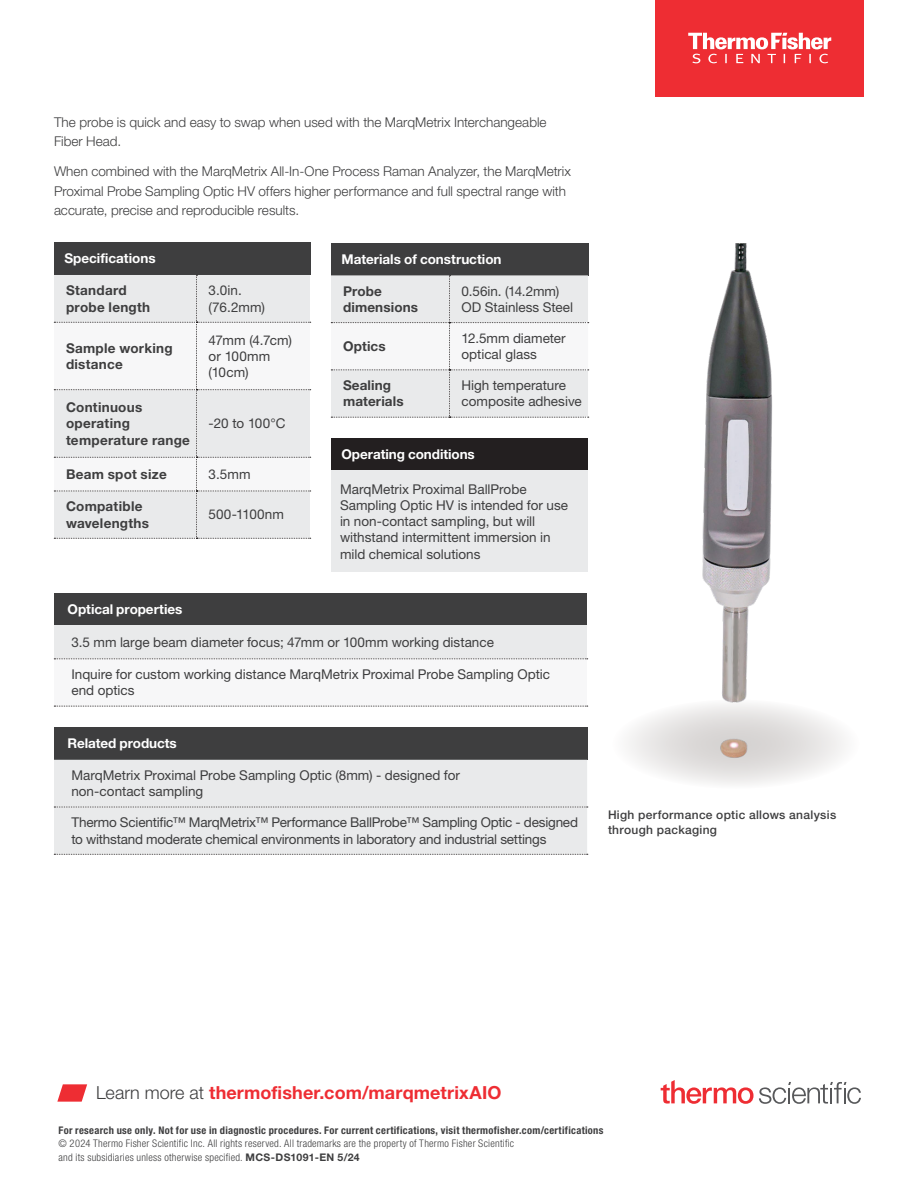
<style>
.page{position:relative;width:918px;height:1188px;background:#fff}
.page>*{position:absolute;margin:0;border:0;box-sizing:border-box;transform-origin:0 0}
.t1{font:700 18px "Helvetica Neue LTW1 G";letter-spacing:.01em;color:#ee2d33}
.t2{font:13.5px/16.2px "Helvetica Neue LTW1 G";color:#3e3e3f}
.t3{font:300 13.5px/19.5px "Helvetica Neue LTW1 G";color:#3e3e3f}
.t4{font:700 13.5px/16.2px "Helvetica Neue LTW1 G";letter-spacing:.02em;color:#3e3e3f}
.t5{font:700 13.5px "Helvetica Neue LTW1 G";letter-spacing:-.005em;color:#fff}
.t6{font:500 12px/15.8px "Helvetica Neue LTW1 G";letter-spacing:.025em;color:#3e3e3f}
.t7{font:300 condensed 10.5px/13.5px "Helvetica Neue LTW1 G";letter-spacing:.025em;color:#3e3e3f}
.t8{font:700 condensed 10.5px "Helvetica Neue LTW1 G";letter-spacing:.03em;color:#3e3e3f}
.s1{font-weight:300;color:#3e3e3f}
.s2{font-weight:700;font-stretch:normal}
</style>
<div class="page">
<svg style="left:612px;top:699px;width:248px;height:90px;fill:#f1efef"></svg>
<svg style="left:57px;top:1084px;width:30px;height:18px"></svg>
<svg style="left:661px;top:1080px;width:200px;height:24px"></svg>
<div style="left:331px;top:438px;width:256px;height:33px;background:#231f20"></div>
<div style="left:331px;top:471px;width:256px;height:101px;background:#e9eaeb"></div>
<div style="left:331px;top:243px;width:257px;height:32px;background:#3e3e3f"></div>
<svg style="left:331px;top:275px;width:258px;height:143px"></svg>
<div style="left:54px;top:243px;width:256px;height:32px;background:#3e3e3f"></div>
<svg style="left:54px;top:275px;width:257px;height:264px"></svg>
<div style="left:54px;top:593px;width:533px;height:32px;background:#3e3e3f"></div>
<div style="left:54px;top:625px;width:533px;height:34px;background:#e9eaeb"></div>
<div style="left:54px;top:659px;width:533px;height:47px;background:#f7f7f8"></div>
<svg style="left:54px;top:659px;width:534px;height:1px"></svg>
<svg style="left:54px;top:706px;width:534px;height:1px"></svg>
<div style="left:54px;top:727px;width:533px;height:33px;background:#3e3e3f"></div>
<div style="left:54px;top:760px;width:533px;height:94px;background:#e9eaeb"></div>
<svg style="left:54px;top:807px;width:534px;height:1px"></svg>
<svg style="left:54px;top:854px;width:534px;height:1px"></svg>
<img style="left:683px;top:243px;width:106px;height:525px">
<div style="left:656px;top:0;width:208px;height:96px;background:#ee2d33"></div>
<svg style="left:688px;top:33px;width:143px;height:30px"></svg>
<p class="t3" style="left:54px;top:112px;width:494px">The probe is quick and easy to swap when used with the MarqMetrix Interchangeable<br>Fiber Head.</p>
<p class="t3" style="left:54px;top:162px;width:518px">When combined with the MarqMetrix All-In-One Process Raman Analyzer, the MarqMetrix<br>Proximal Probe Sampling Optic HV offers higher performance and full spectral range with accurate, precise and reproducible results.</p>
<p class="t5" style="left:64px;top:250px;width:93px">Specifications</p>
<p class="t4" style="left:66px;top:282px;width:86px">Standard probe length</p>
<p class="t2" style="left:209px;top:282px;width:58px">3.0in. (76.2mm)</p>
<p class="t4" style="left:66px;top:340px;width:108px">Sample working distance</p>
<p class="t2" style="left:209px;top:332px;width:85px">47mm (4.7cm) or 100mm (10cm)</p>
<p class="t4" style="left:66px;top:399px;width:126px">Continuous operating temperature range</p>
<p class="t2" style="left:209px;top:415px;width:78px">-20 to 100°C</p>
<p class="t4" style="left:66px;top:466px;width:102px">Beam spot size</p>
<p class="t2" style="left:209px;top:466px;width:44px">3.5mm</p>
<p class="t4" style="left:66px;top:498px;width:85px">Compatible wavelengths</p>
<p class="t2" style="left:209px;top:506px;width:77px">500-1100nm</p>
<p class="t5" style="left:341px;top:251px;width:162px">Materials of construction</p>
<p class="t4" style="left:343px;top:283px;width:77px">Probe dimensions</p>
<p class="t2" style="left:462px;top:283px;width:113px">0.56in. (14.2mm)<br>OD Stainless Steel</p>
<p class="t4" style="left:343px;top:338px;width:44px">Optics</p>
<p class="t2" style="left:462px;top:330px;width:106px">12.5mm diameter optical glass</p>
<p class="t4" style="left:343px;top:377px;width:62px">Sealing materials</p>
<p class="t2" style="left:462px;top:377px;width:122px">High temperature composite adhesive</p>
<p class="t5" style="left:341px;top:446px;width:135px">Operating conditions</p>
<p class="t2" style="left:340px;top:481px;width:230px">MarqMetrix Proximal BallProbe Sampling Optic HV is intended for use in non-contact sampling, but will withstand intermittent immersion in mild chemical solutions</p>
<p class="t5" style="left:68px;top:601px;width:116px">Optical properties</p>
<p class="t2" style="left:71px;top:634px;width:424px">3.5 mm large beam diameter focus; 47mm or 100mm working distance</p>
<p class="t2" style="left:71px;top:666px;width:480px">Inquire for custom working distance MarqMetrix Proximal Probe Sampling Optic end optics</p>
<p class="t5" style="left:68px;top:735px;width:111px">Related products</p>
<p class="t2" style="left:71px;top:767px;width:390px">MarqMetrix Proximal Probe Sampling Optic (8mm) - designed for non-contact sampling</p>
<p class="t2" style="left:71px;top:814px;width:508px">Thermo Scientific™ MarqMetrix™ Performance BallProbe™ Sampling Optic - designed to withstand moderate chemical environments in laboratory and industrial settings</p>
<p class="t6" style="left:608px;top:806px;width:230px">High performance optic allows analysis through packaging</p>
<h1 class="t1" style="left:96px;top:1082px;width:407px"><span class="s1">Learn more at</span> thermofisher.com/marqmetrixAIO</h1>
<p class="t8" style="left:58px;top:1124px;width:547px">For research use only. Not for use in diagnostic procedures. For current certifications, visit thermofisher.com/certifications</p>
<p class="t7" style="left:58px;top:1137px;width:457px">© 2024 Thermo Fisher Scientific Inc. All rights reserved. All trademarks are the property of Thermo Fisher Scientific and its subsidiaries unless otherwise specified. <span class="s2">MCS-DS1091-EN 5/24</span></p>
</div>
